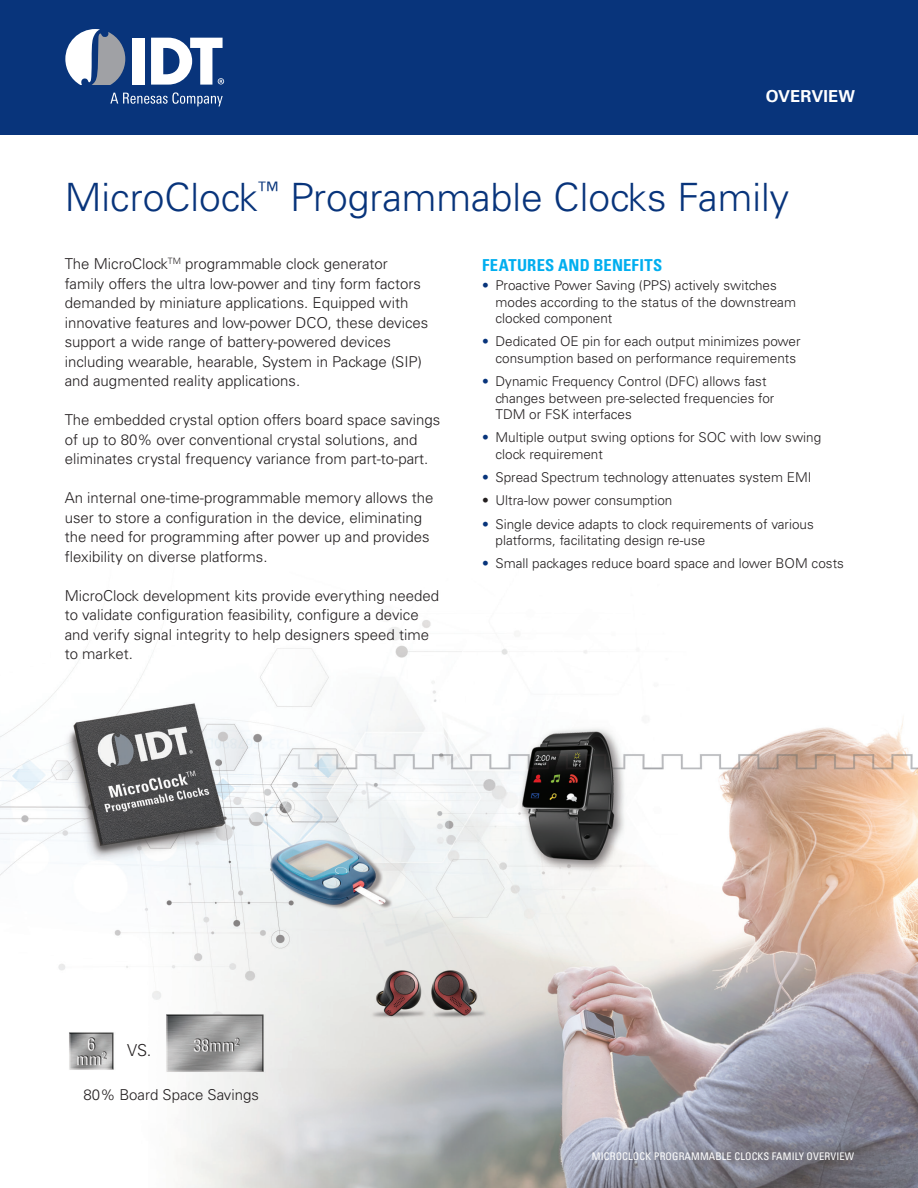
<style>
.page{position:relative;width:918px;height:1188px;background:#fff}
.page>*{position:absolute;margin:0;border:0;box-sizing:border-box;transform-origin:0 0}
.t1{font:300 39px "Univers";color:#08347b}
.t2{font:700 condensed 16.5px "Univers";letter-spacing:.015em;color:#00aeef}
.t3{font:700 16.5px "Univers";letter-spacing:.005em;color:#fff}
.t4{font:300 16.5px "Univers";color:#231f20}
.t5{font:300 15px/19.5px "Univers";color:#231f20}
.t6{font:300 13.5px/16.5px "Univers";color:#231f20}
.t7{font:condensed 10.5px "Univers";letter-spacing:.01em;color:#fff}
.s1{color:#08347b}
</style>
<div class="page">
<div style="left:0;top:0;width:918px;height:135px;background:#08347b"></div>
<div style="left:133px;top:38px;width:12px;height:47px;background:#fff"></div>
<svg style="left:65px;top:29px;width:60px;height:56px"></svg>
<svg style="left:151px;top:38px;width:73px;height:47px"></svg>
<svg style="left:110px;top:92px;width:113px;height:14px"></svg>
<img style="left:0;top:620px;width:918px;height:568px">
<p class="t3" style="left:766px;top:87px;width:91px">OVERVIEW</p>
<h1 class="t1" style="left:65px;top:173px;width:726px">MicroClock<sup>™</sup> Programmable Clocks Family</h1>
<p class="t5" style="left:65px;top:254px;width:365px">The MicroClock<sup>TM</sup> programmable clock generator family offers the ultra low-power and tiny form factors demanded by miniature applications. Equipped with innovative features and low-power DCO, these devices support a wide range of battery-powered devices including wearable, hearable, System in Package (SIP) and augmented reality applications.</p>
<p class="t5" style="left:65px;top:410px;width:377px">The embedded crystal option offers board space savings of up to 80% over conventional crystal solutions, and eliminates crystal frequency variance from part-to-part.</p>
<p class="t5" style="left:65px;top:488px;width:370px">An internal one-time-programmable memory allows the user to store a configuration in the device, eliminating the need for programming after power up and provides flexibility on diverse platforms.</p>
<p class="t5" style="left:65px;top:586px;width:376px">MicroClock development kits provide everything needed to validate configuration feasibility, configure a device and verify signal integrity to help designers speed time to market.</p>
<p class="t2" style="left:482px;top:255px;width:182px">FEATURES AND BENEFITS</p>
<p class="t6" style="left:496px;top:277px;width:302px;text-indent:-14px"><span class="s1">•</span> Proactive Power Saving (PPS) actively switches modes according to the status of the downstream clocked component</p>
<p class="t6" style="left:496px;top:333px;width:307px;text-indent:-14px"><span class="s1">•</span> Dedicated OE pin for each output minimizes power consumption based on performance requirements</p>
<p class="t6" style="left:496px;top:373px;width:280px;text-indent:-14px"><span class="s1">•</span> Dynamic Frequency Control (DFC) allows fast changes between pre-selected frequencies for<br>TDM or FSK interfaces</p>
<p class="t6" style="left:496px;top:429px;width:327px;text-indent:-14px"><span class="s1">•</span> Multiple output swing options for SOC with low swing clock requirement</p>
<p class="t6" style="left:482px;top:469px;width:331px"><span class="s1">•</span> Spread Spectrum technology attenuates system EMI</p>
<p class="t6" style="left:482px;top:492px;width:192px">• Ultra-low power consumption</p>
<p class="t6" style="left:496px;top:516px;width:320px;text-indent:-14px"><span class="s1">•</span> Single device adapts to clock requirements of various platforms, facilitating design re-use</p>
<p class="t6" style="left:482px;top:555px;width:363px"><span class="s1">•</span> Small packages reduce board space and lower BOM costs</p>
<p class="t4" style="left:127px;top:1041px;width:26px">VS.</p>
<p class="t5" style="left:84px;top:1085px;width:177px">80% Board Space Savings</p>
<p class="t7" style="left:592px;top:1150px;width:264px">MICROCLOCK PROGRAMMABLE CLOCKS FAMILY OVERVIEW</p>
</div>
